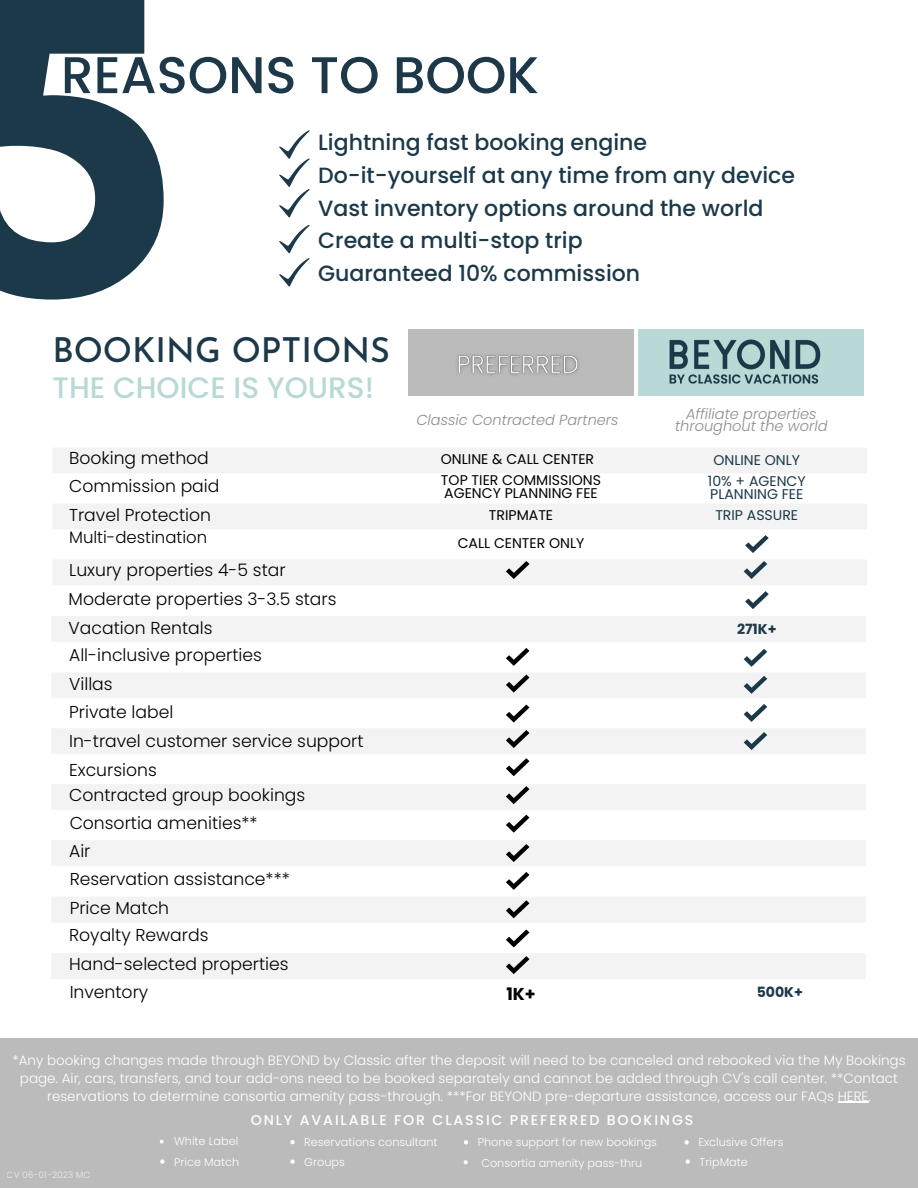
<style>
.page{position:relative;width:918px;height:1188px;background:#fff}
.page>*{position:absolute;margin:0;border:0;box-sizing:border-box;transform-origin:0 0}
.t1{font:700 364.35px "League Spartan";color:#1c394a}
.t2{font:500 51.6px "Poppins";color:#1c3849}
.t3{font:500 34.2px "Josefin Sans";color:#1c394a}
.t4{font:500 29.55px "Poppins";color:#b8d9d6}
.t5{font:500 22.05px/32.7px "Poppins";color:#1c394a}
.t6{font:300 17.25px/28.3px "Poppins";color:#000}
.t7{font:700 17.25px "Poppins";color:#000}
.t8{font:300 16.5px "Poppins";color:#000}
.t9{font:italic 300 14.55px/11.7px "Poppins";color:#8f8d8d;text-align:center}
.t10{font:500 14.25px "Poppins";letter-spacing:.13em;color:#fff}
.t11{font:14.1px/12.9px "Poppins";color:#000}
.t12{font:14.1px/12.9px "Poppins";color:#1c394a}
.t13{font:700 14.1px "Poppins";color:#1c394a}
.t14{font:300 13.5px/18px "Poppins";color:#fff;text-align:center}
.t15{font:300 11.25px "Poppins";color:#fff}
.t16{font:9px "Poppins";color:#fff}
</style>
<div class="page">
<div style="left:52px;top:448px;width:815px;height:25px;background:#f3f3f3"></div>
<div style="left:408px;top:330px;width:226px;height:66px;background:#bbb"></div>
<div style="left:52px;top:504px;width:815px;height:25px;background:#f3f3f3"></div>
<div style="left:52px;top:559px;width:815px;height:26px;background:#f3f3f3"></div>
<div style="left:51px;top:672px;width:815px;height:26px;background:#f3f3f3"></div>
<div style="left:51px;top:728px;width:815px;height:26px;background:#f3f3f3"></div>
<div style="left:51px;top:784px;width:815px;height:26px;background:#f3f3f3"></div>
<div style="left:51px;top:840px;width:815px;height:26px;background:#f3f3f3"></div>
<div style="left:51px;top:897px;width:815px;height:25px;background:#f3f3f3"></div>
<svg style="left:506px;top:705px;width:23px;height:18px"></svg>
<svg style="left:506px;top:730px;width:23px;height:18px"></svg>
<svg style="left:506px;top:758px;width:23px;height:18px"></svg>
<svg style="left:506px;top:786px;width:23px;height:18px"></svg>
<svg style="left:506px;top:815px;width:23px;height:18px"></svg>
<svg style="left:506px;top:844px;width:23px;height:18px"></svg>
<svg style="left:506px;top:872px;width:23px;height:18px"></svg>
<svg style="left:506px;top:900px;width:23px;height:18px"></svg>
<svg style="left:506px;top:929px;width:23px;height:18px"></svg>
<svg style="left:745px;top:535px;width:24px;height:18px"></svg>
<svg style="left:744px;top:561px;width:23px;height:18px"></svg>
<svg style="left:745px;top:591px;width:24px;height:18px"></svg>
<svg style="left:506px;top:561px;width:23px;height:18px"></svg>
<div style="left:51px;top:953px;width:815px;height:26px;background:#f3f3f3"></div>
<svg style="left:506px;top:956px;width:23px;height:18px"></svg>
<div style="left:638px;top:330px;width:226px;height:66px;background:#b8d9d6"></div>
<svg style="left:506px;top:648px;width:23px;height:18px"></svg>
<svg style="left:506px;top:675px;width:23px;height:18px"></svg>
<div style="left:51px;top:616px;width:815px;height:26px;background:#f3f3f3"></div>
<div style="left:0;top:1038px;width:918px;height:150px;background:#bbb"></div>
<svg style="left:744px;top:649px;width:23px;height:18px"></svg>
<svg style="left:744px;top:676px;width:23px;height:18px"></svg>
<svg style="left:279px;top:130px;width:31px;height:88px"></svg>
<svg style="left:279px;top:225px;width:31px;height:62px"></svg>
<img style="left:670px;top:340px;width:150px;height:44px">
<img style="left:457px;top:354px;width:122px;height:22px">
<hr style="left:838px;top:1102px;width:30px;height:1px;background:#fff">
<svg style="left:290px;top:1140px;width:5px;height:4px"></svg>
<svg style="left:160px;top:1159px;width:5px;height:5px"></svg>
<svg style="left:464px;top:1140px;width:4px;height:4px"></svg>
<svg style="left:160px;top:1140px;width:4px;height:3px"></svg>
<svg style="left:290px;top:1159px;width:5px;height:5px"></svg>
<svg style="left:685px;top:1140px;width:4px;height:4px"></svg>
<svg style="left:464px;top:1160px;width:4px;height:4px"></svg>
<svg style="left:686px;top:1159px;width:4px;height:5px"></svg>
<svg style="left:744px;top:704px;width:23px;height:18px"></svg>
<svg style="left:744px;top:732px;width:23px;height:18px"></svg>
<h1 class="t1" style="left:-62px;top:-34px;width:235px">5</h1>
<h3 class="t3" style="left:52px;top:336px;width:339px">BOOKING OPTIONS</h3>
<h2 class="t2" style="left:61px;top:39px;width:480px">REASONS TO BOOK</h2>
<h3 class="t5" style="left:318px;top:126px;width:331px">Lightning fast booking engine</h3>
<h3 class="t5" style="left:318px;top:159px;width:478px">Do-it-yourself at any time from any device Vast inventory options around the world Create a multi-stop trip<br>Guaranteed 10% commission</h3>
<h3 class="t4" style="left:52px;top:367px;width:323px">THE CHOICE IS YOURS!</h3>
<p class="t9" style="left:416px;top:414px;width:204px">Classic Contracted Partners</p>
<p class="t9" style="left:675px;top:408px;width:154px">Affiliate properties throughout the world</p>
<p class="t6" style="left:69px;top:444px;width:141px">Booking method</p>
<p class="t11" style="left:441px;top:453px;width:155px">ONLINE &amp; CALL CENTER</p>
<p class="t12" style="left:713px;top:454px;width:88px">ONLINE ONLY</p>
<p class="t6" style="left:69px;top:472px;width:152px">Commission paid</p>
<p class="t8" style="left:69px;top:526px;width:139px">Multi-destination</p>
<p class="t6" style="left:69px;top:556px;width:269px">Luxury properties 4-5 star<br>Moderate properties 3-3.5 stars</p>
<p class="t6" style="left:69px;top:500px;width:143px">Travel Protection</p>
<p class="t11" style="left:441px;top:474px;width:162px">TOP TIER COMMISSIONS<br>AGENCY PLANNING FEE</p>
<p class="t12" style="left:708px;top:474px;width:99px">10% + AGENCY<br>PLANNING FEE</p>
<p class="t11" style="left:458px;top:537px;width:128px">CALL CENTER ONLY</p>
<p class="t11" style="left:489px;top:509px;width:66px">TRIPMATE</p>
<p class="t12" style="left:715px;top:509px;width:84px">TRIP ASSURE</p>
<p class="t6" style="left:69px;top:614px;width:145px">Vacation Rentals</p>
<p class="t13" style="left:737px;top:619px;width:41px">271K+</p>
<p class="t6" style="left:69px;top:641px;width:194px">All-inclusive properties<br>Villas</p>
<p class="t6" style="left:69px;top:697px;width:106px">Private label</p>
<p class="t6" style="left:69px;top:726px;width:296px;line-height:29.5px">In-travel customer service support<br>Excursions</p>
<p class="t6" style="left:69px;top:781px;width:238px">Contracted group bookings</p>
<p class="t6" style="left:69px;top:809px;width:222px">Consortia amenities**<br>Air<br>Reservation assistance***<br>Price Match</p>
<p class="t6" style="left:69px;top:921px;width:221px">Royalty Rewards<br>Hand-selected properties</p>
<p class="t6" style="left:70px;top:977px;width:80px">Inventory</p>
<p class="t13" style="left:757px;top:983px;width:48px">500K+</p>
<p class="t7" style="left:506px;top:982px;width:31px">1K+</p>
<p class="t14" style="left:12px;top:1051px;width:895px">*Any booking changes made through BEYOND by Classic after the deposit will need to be canceled and rebooked via the My Bookings page. Air, cars, transfers, and tour add-ons need to be booked separately and cannot be added through CV's call center. **Contact reservations to determine consortia amenity pass-through. ***For BEYOND pre-departure assistance, access our FAQs HERE.</p>
<p class="t10" style="left:251px;top:1110px;width:444px">ONLY AVAILABLE FOR CLASSIC PREFERRED BOOKINGS</p>
<p class="t15" style="left:304px;top:1134px;width:135px">Reservations consultant</p>
<p class="t15" style="left:174px;top:1154px;width:67px">Price Match</p>
<p class="t15" style="left:174px;top:1134px;width:66px">White Label</p>
<p class="t15" style="left:478px;top:1134px;width:181px">Phone support for new bookings</p>
<p class="t15" style="left:304px;top:1154px;width:42px">Groups</p>
<p class="t15" style="left:698px;top:1134px;width:86px">Exclusive Offers</p>
<p class="t15" style="left:481px;top:1155px;width:162px">Consortia amenity pass-thru</p>
<p class="t15" style="left:700px;top:1154px;width:50px">TripMate</p>
<p class="t16" style="left:7px;top:1168px;width:85px">CV 06-01-2023 MC</p>
</div>
